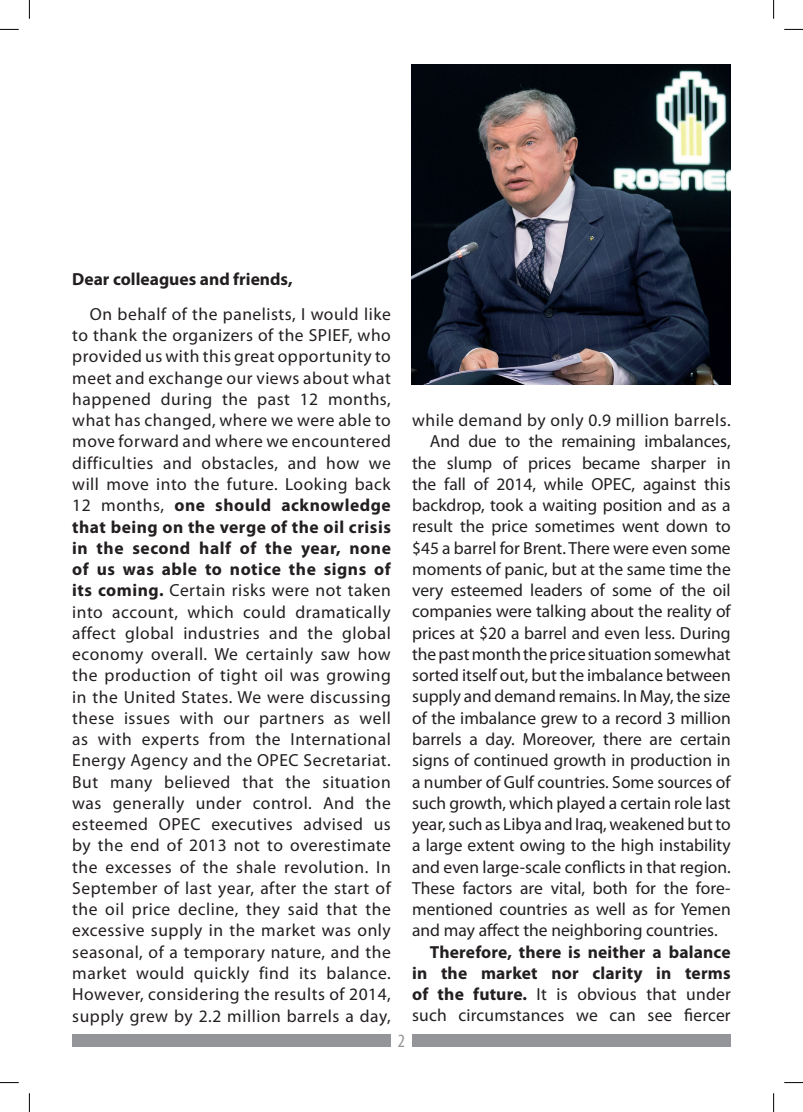
<style>
.page{position:relative;width:803px;height:1112px;background:#fff}
.page>*{position:absolute;margin:0;border:0;box-sizing:border-box;transform-origin:0 0}
.t1{font:condensed 18.75px "Myriad Pro";color:#939598}
.t2{font:17.5px/21.2px "Myriad Pro";letter-spacing:.03em;color:#231f20;text-align:justify}
.t3{font:700 17.5px/21.2px "Myriad Pro";letter-spacing:.01em;color:#231f20;text-align:justify}
.t4{font:17.5px "Myriad Pro";color:#231f20}
.s1{font-weight:700}
.s2{font-weight:400}
</style>
<div class="page">
<div style="left:72px;top:1034px;width:319px;height:12px;background:#939598"></div>
<div style="left:412px;top:1034px;width:319px;height:12px;background:#939598"></div>
<img style="left:412px;top:65px;width:319px;height:319px">
<svg style="left:0;top:29px;width:19px;height:1px"></svg>
<svg style="left:784px;top:29px;width:19px;height:1px"></svg>
<svg style="left:0;top:1082px;width:19px;height:1px"></svg>
<svg style="left:784px;top:1082px;width:19px;height:1px"></svg>
<svg style="left:29px;top:0;width:1px;height:19px"></svg>
<svg style="left:29px;top:1093px;width:1px;height:18px"></svg>
<svg style="left:773px;top:0;width:1px;height:19px"></svg>
<svg style="left:773px;top:1093px;width:1px;height:18px"></svg>
<p class="t3" style="left:72px;top:268px;width:222px">Dear colleagues and friends,</p>
<p class="t2" style="left:72px;top:303px;width:320px;text-indent:18px">On behalf of the panelists, I would like to thank the organizers of the SPIEF, who provided us with this great opportunity to meet and exchange our views about what happened during the past 12 months, what has changed, where we were able to move forward and where we encountered difficulties and obstacles, and how we will move into the future. Looking back 12 months, <span class="s1">one should acknowledge that being on the verge of the oil crisis in the second half of the year, none of us was able to notice the signs of its coming.</span> Certain risks were not taken into account, which could dramatically affect global industries and the global economy overall. We certainly saw how the production of tight oil was growing in the United States. We were discussing these issues with our partners as well as with experts from the International Energy Agency and the OPEC</p>
<p class="t2" style="left:72px;top:749px;width:320px;text-indent:231px">Secretariat.<br>But many believed that the situation was generally under control. And the esteemed OPEC</p>
<p class="t2" style="left:72px;top:813px;width:321px;text-indent:139px">executives advised us by the end of 2013 not to overestimate the excesses of the shale revolution. In September of last year, after the start of the oil price decline, they said that the excessive supply in the market was only seasonal, of a temporary nature, and the market would quickly find its balance.<br>However, considering the results of 2014, supply grew by 2.2 million barrels a day,</p>
<p class="t2" style="left:412px;top:409px;width:320px">while demand by only 0.9 million barrels.</p>
<p class="t2" style="left:430px;top:430px;width:302px">And due to the remaining imbalances,</p>
<p class="t4" style="left:412px;top:452px;width:320px">the slump of prices became sharper in</p>
<p class="t2" style="left:412px;top:473px;width:191px">the fall of 2014, while OPEC</p>
<p class="t2" style="left:412px;top:473px;width:321px;text-indent:219px">, against this backdrop, took a waiting position and as a result the price sometimes went down to $45 a barrel for Brent. There were even some moments of panic, but at the same time the very esteemed leaders of some of the oil companies were talking about the reality of prices at $20 a barrel and even less. During the past month the price situation somewhat sorted itself out, but the imbalance between supply and demand remains. In May, the size of the imbalance grew to a record 3 million barrels a day. Moreover, there are certain signs of continued growth in production in a number of Gulf countries. Some sources of such growth, which played a certain role last year, such as Libya and Iraq, weakened but to a large extent owing to the high instability and even large-scale conflicts in that region.<br>These factors are vital, both for the fore&shy;mentioned countries as well as for Yemen and may affect the neighboring countries.</p>
<p class="t3" style="left:412px;top:940px;width:320px;text-indent:18px">Therefore, there is neither a balance in the market nor clarity in terms of the future. <span class="s2">It is obvious that under such circumstances we can see fiercer</span></p>
<p class="t1" style="left:398px;top:1030px;width:9px">2</p>
</div>
